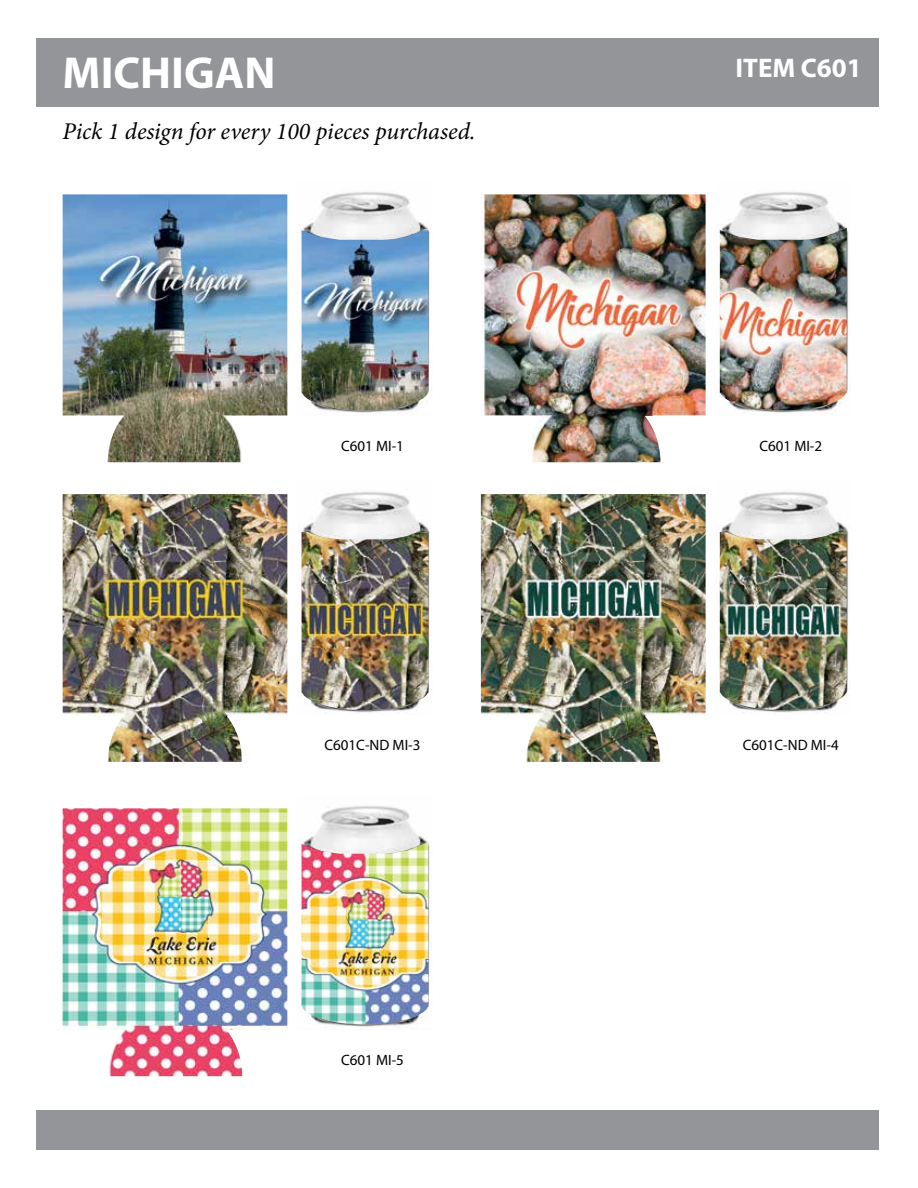
<style>
.page{position:relative;width:918px;height:1188px;background:#fff}
.page>*{position:absolute;margin:0;border:0;box-sizing:border-box;transform-origin:0 0}
.t1{font:700 45px "Myriad Pro";color:#fff}
.t2{font:700 27px "Myriad Pro";color:#fff}
.t3{font:italic 24px "Minion Pro";letter-spacing:-.005em;color:#000}
.t4{font:15px "Myriad Pro";color:#000}
</style>
<div class="page">
<div style="left:36px;top:39px;width:843px;height:68px;background:#939598"></div>
<div style="left:36px;top:1110px;width:843px;height:40px;background:#939598"></div>
<img style="left:299px;top:192px;width:131px;height:222px">
<img style="left:299px;top:492px;width:131px;height:221px">
<img style="left:717px;top:192px;width:132px;height:221px">
<img style="left:717px;top:492px;width:132px;height:221px">
<img style="left:302px;top:229px;width:126px;height:181px">
<img style="left:302px;top:532px;width:126px;height:178px">
<img style="left:720px;top:228px;width:127px;height:182px">
<img style="left:720px;top:532px;width:127px;height:178px">
<img style="left:63px;top:194px;width:224px;height:268px">
<img style="left:63px;top:494px;width:224px;height:268px">
<img style="left:481px;top:194px;width:225px;height:268px">
<img style="left:481px;top:494px;width:225px;height:268px">
<img style="left:299px;top:806px;width:131px;height:222px">
<img style="left:302px;top:842px;width:126px;height:182px">
<img style="left:63px;top:808px;width:224px;height:268px">
<h1 class="t1" style="left:63px;top:43px;width:214px">MICHIGAN</h1>
<h2 class="t2" style="left:736px;top:51px;width:128px">ITEM C601</h2>
<h3 class="t3" style="left:63px;top:115px;width:414px">Pick 1 design for every 100 pieces purchased.</h3>
<p class="t4" style="left:341px;top:437px;width:64px">C601 MI-1</p>
<p class="t4" style="left:325px;top:736px;width:98px">C601C-ND MI-3</p>
<p class="t4" style="left:341px;top:1051px;width:64px">C601 MI-5</p>
<p class="t4" style="left:759px;top:437px;width:64px">C601 MI-2</p>
<p class="t4" style="left:743px;top:736px;width:98px">C601C-ND MI-4</p>
</div>
